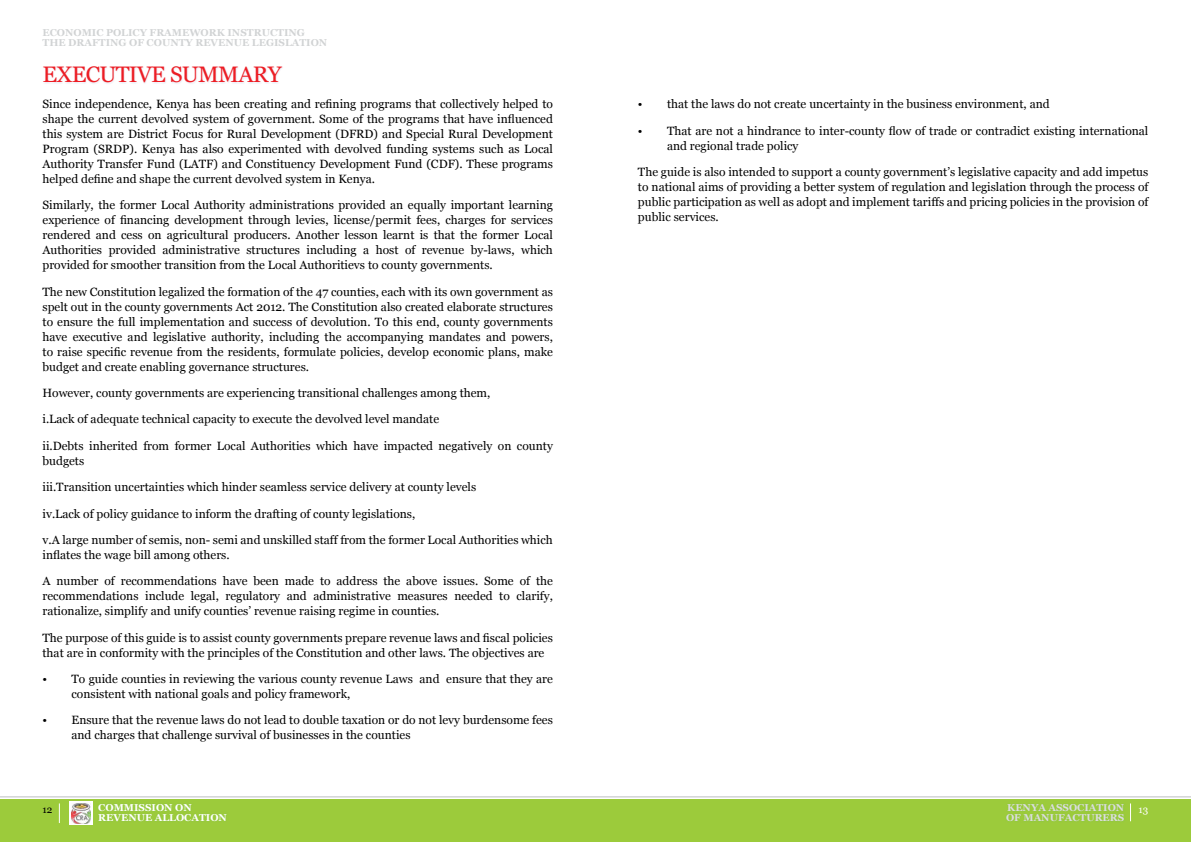
<style>
.page{position:relative;width:1191px;height:842px;background:#fff}
.page>*{position:absolute;margin:0;border:0;box-sizing:border-box;transform-origin:0 0}
.t1{font:22.4px "Georgia";color:#ed1d24}
.t2{font:12px/15px "Georgia";color:#000}
.t3{font:700 10px/10px "Georgia";color:#d1d3d4}
.t4{font:700 10px/10px "Georgia";color:#dcddde}
.t5{font:700 10px/10px "Georgia";color:#fff}
.t6{font:10px "Georgia";color:#000}
.t7{font:10px "Georgia";color:#fff}
</style>
<div class="page">
<div style="left:0;top:799px;width:595px;height:43px;background:#9ccb3b"></div>
<div style="left:595px;top:799px;width:596px;height:43px;background:#9ccb3b"></div>
<div style="left:97px;top:803px;width:131px;height:20px;background:#98ca3d"></div>
<div style="left:1005px;top:803px;width:120px;height:20px;background:#97c93e"></div>
<svg style="left:59px;top:803px;width:1px;height:20px"></svg>
<svg style="left:1130px;top:803px;width:1px;height:18px"></svg>
<hr style="left:0;top:796px;width:1191px;height:1px;background:#bcbec0">
<svg style="left:69px;top:802px;width:24px;height:23px"></svg>
<img style="left:71px;top:803px;width:20px;height:20px">
<div style="left:43px;top:66px;width:241px;height:19px;background:#2e3092;opacity:.1"></div>
<p class="t3" style="left:43px;top:27px;width:286px">ECONOMIC POLICY FRAMEWORK INSTRUCTING<br>THE DRAFTING OF COUNTY REVENUE LEGISLATION</p>
<h1 class="t1" style="left:43px;top:62px;width:29px">Executive</h1>
<h1 class="t1" style="left:170px;top:62px;width:30px">Summary</h1>
<p class="t2" style="left:43px;top:96px;width:512px;text-align:justify">Since independence, Kenya has been creating and refining programs that collectively helped to shape the current devolved system of government. Some of the programs that have influenced this system are District Focus for Rural Development (DFRD) and Special Rural Development Program (SRDP). Kenya has also experimented with devolved funding systems such as Local Authority Transfer Fund (LATF) and Constituency Development Fund (CDF). These programs helped define and shape the current devolved system in Kenya.</p>
<p class="t2" style="left:43px;top:198px;width:512px;text-align:justify">Similarly, the former Local Authority administrations provided an equally important learning experience of financing development through levies, license/permit fees, charges for services rendered and cess on agricultural producers. Another lesson learnt is that the former Local Authorities provided administrative structures including a host of revenue by-laws, which provided for smoother transition from the Local Authoritievs to county governments.</p>
<p class="t2" style="left:43px;top:284px;width:512px;text-align:justify">The new Constitution legalized the formation of the 47 counties, each with its own government as spelt out in the county governments Act 2012. The Constitution also created elaborate structures to ensure the full implementation and success of devolution. To this end, county governments have executive and legislative authority, including the accompanying mandates and powers, to raise specific revenue from the residents, formulate policies, develop economic plans, make budget and create enabling governance structures.</p>
<p class="t2" style="left:43px;top:380px;width:512px;line-height:26.3px">However, county governments are experiencing transitional challenges among them,<br>i.Lack of adequate technical capacity to execute the devolved level mandate<br>ii.Debts inherited from former Local Authorities which have impacted negatively on county</p>
<p class="t2" style="left:43px;top:447px;width:512px;line-height:26.3px">budgets<br>iii.Transition uncertainties which hinder seamless service delivery at county levels<br>iv.Lack of policy guidance to inform the drafting of county legislations,<br>v.A large number of semis, non- semi and unskilled staff from the former Local Authorities which</p>
<p class="t2" style="left:43px;top:541px;width:512px;line-height:26.3px">inflates the wage bill among others.<br>A number of recommendations have been made to address the above issues. Some of the</p>
<p class="t2" style="left:43px;top:588px;width:512px">recommendations include legal, regulatory and administrative measures needed to clarify, rationalize, simplify and unify counties’ revenue raising regime in counties.</p>
<p class="t2" style="left:43px;top:630px;width:512px">The purpose of this guide is to assist county governments prepare revenue laws and fiscal policies that are in conformity with the principles of the Constitution and other laws. The objectives are</p>
<p class="t2" style="left:71px;top:671px;width:483px;text-indent:-29px">• To guide counties in reviewing the various county revenue Laws and ensure that they are consistent with national goals and policy framework,</p>
<p class="t2" style="left:71px;top:712px;width:483px;text-indent:-29px">• Ensure that the revenue laws do not lead to double taxation or do not levy burdensome fees and charges that challenge survival of businesses in the counties</p>
<p class="t2" style="left:638px;top:97px;width:413px">• that the laws do not create uncertainty in the business environment, and</p>
<p class="t2" style="left:667px;top:123px;width:483px;text-indent:-29px">• That are not a hindrance to inter-county flow of trade or contradict existing international and regional trade policy</p>
<p class="t2" style="left:638px;top:164px;width:512px;text-align:justify">The guide is also intended to support a county government’s legislative capacity and add impetus to national aims of providing a better system of regulation and legislation through the process of public participation as well as adopt and implement tariffs and pricing policies in the provision of public services.</p>
<p class="t5" style="left:98px;top:802px;width:130px">COMMISSION ON<br>REVENUE ALLOCATION</p>
<p class="t4" style="left:1006px;top:802px;width:120px">KENYA ASSOCIATION<br>OF MANUFACTURERS</p>
<p class="t6" style="left:43px;top:804px;width:11px">12</p>
<p class="t7" style="left:1138px;top:804px;width:11px">13</p>
</div>
